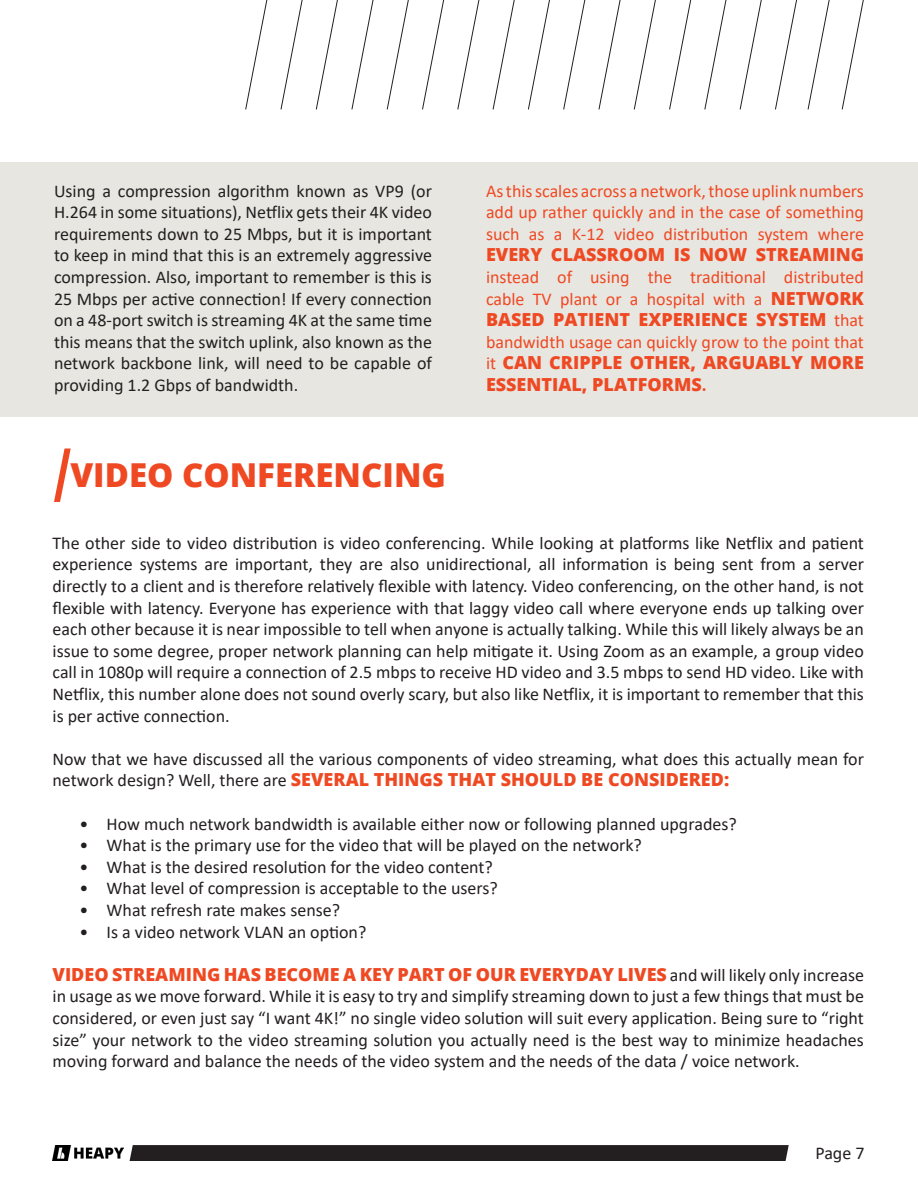
<style>
.page{position:relative;width:918px;height:1188px;background:#fff}
.page>*{position:absolute;margin:0;border:0;box-sizing:border-box;transform-origin:0 0}
.t1{font:800 33px "Open Sans";color:#ef4923}
.t2{font:18px/21.6px "Calibri";color:#231f20;text-align:justify}
.t3{font:18px/21.6px "Calibri";color:#ef4923;text-align:justify}
.s1{font-family:"Open Sans";font-weight:800}
.s2{font-weight:700}
.s3{font-family:"Open Sans";font-weight:800;color:#ef4923}
</style>
<div class="page">
<div style="left:0;top:162px;width:918px;height:254px;background:#e8e6e1"></div>
<div style="left:130px;top:1145px;width:659px;height:16px;background:#231f20"></div>
<img style="left:53px;top:1145px;width:71px;height:16px">
<svg style="left:245px;top:0;width:619px;height:110px"></svg>
<svg style="left:54px;top:448px;width:17px;height:54px"></svg>
<p class="t2" style="left:54px;top:179px;width:380px">Using a compression algorithm known as VP9 (or H.264 in some situations), Netflix gets their 4K video requirements down to 25 Mbps, but it is important to keep in mind that this is an extremely aggressive compression. Also, important to remember is this is 25 Mbps per active connection! If every connection on a 48-port switch is streaming 4K at the same time this means that the switch uplink, also known as the network backbone link, will need to be capable of providing 1.2 Gbps of bandwidth.</p>
<p class="t3" style="left:486px;top:179px;width:380px">As this scales across a network, those uplink numbers add up rather quickly and in the case of something such as a K-12 video distribution system where <span class="s1">EVERY CLASSROOM IS NOW STREAMING </span>instead of using the traditional distributed cable TV plant or a hospital with a <span class="s1">NETWORK BASED PATIENT EXPERIENCE SYSTEM</span> that bandwidth usage can quickly grow to the point that it <span class="s1">CAN CRIPPLE OTHER, ARGUABLY MORE ESSENTIAL, PLATFORMS</span><span class="s2">.</span></p>
<p class="t1" style="left:70px;top:450px;width:377px">VIDEO CONFERENCING</p>
<p class="t2" style="left:53px;top:532px;width:813px">The other side to video distribution is video conferencing. While looking at platforms like Netflix and patient experience systems are important, they are also unidirectional, all information is being sent from a server directly to a client and is therefore relatively flexible with latency. Video conferencing, on the other hand, is not flexible with latency. Everyone has experience with that laggy video call where everyone ends up talking over each other because it is near impossible to tell when anyone is actually talking. While this will likely always be an issue to some degree, proper network planning can help mitigate it. Using Zoom as an example, a group video call in 1080p will require a connection of 2.5 mbps to receive HD video and 3.5 mbps to send HD video. Like with Netflix, this number alone does not sound overly scary, but also like Netflix, it is important to remember that this is per active connection.</p>
<p class="t2" style="left:53px;top:748px;width:813px">Now that we have discussed all the various components of video streaming, what does this actually mean for network design? Well, there are <span class="s3">SEVERAL THINGS THAT SHOULD BE CONSIDERED:</span></p>
<p class="t2" style="left:80px;top:812px;width:659px">• How much network bandwidth is available either now or following planned upgrades?</p>
<p class="t2" style="left:80px;top:834px;width:564px">• What is the primary use for the video that will be played on the network?</p>
<p class="t2" style="left:80px;top:856px;width:415px">• What is the desired resolution for the video content?</p>
<p class="t2" style="left:80px;top:877px;width:420px">• What level of compression is acceptable to the users?</p>
<p class="t2" style="left:80px;top:899px;width:262px">• What refresh rate makes sense?</p>
<p class="t2" style="left:80px;top:920px;width:288px">• Is a video network VLAN an option?</p>
<p class="t2" style="left:53px;top:964px;width:813px"><span class="s3">VIDEO STREAMING HAS BECOME A KEY PART OF OUR EVERYDAY LIVES</span> and will likely only increase in usage as we move forward. While it is easy to try and simplify streaming down to just a few things that must be considered, or even just say “I want 4K!” no single video solution will suit every application. Being sure to “right size” your network to the video streaming solution you actually need is the best way to minimize headaches moving forward and balance the needs of the video system and the needs of the data / voice network.</p>
<p class="t2" style="left:815px;top:1141px;width:51px">Page 7</p>
</div>
